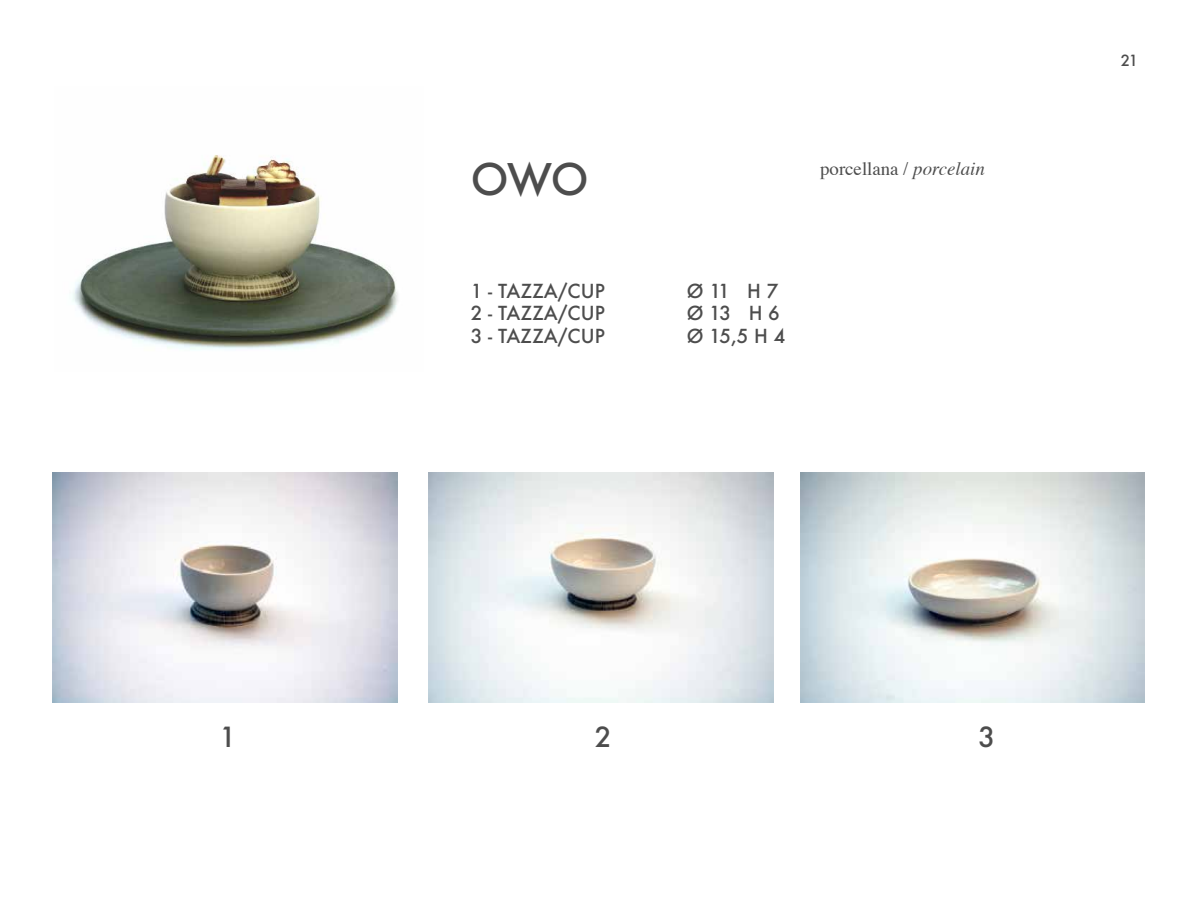
<style>
.page{position:relative;width:1200px;height:900px;background:#fff}
.page>*{position:absolute;margin:0;border:0;box-sizing:border-box;transform-origin:0 0}
.t1{font:500 42.45px "Futura";color:#4d4d4d}
.t2{font:500 27px "Futura";color:#4d4d4d}
.t3{font:500 18.9px "Futura";color:#4d4d4d}
.t4{font:18.9px "Times";color:#4d4d4d}
.t5{font:500 15px "Futura";color:#4d4d4d}
.s1{font-style:italic}
</style>
<div class="page">
<img style="left:53px;top:473px;width:344px;height:229px">
<img style="left:428px;top:473px;width:345px;height:229px">
<img style="left:800px;top:473px;width:345px;height:229px">
<img style="left:72px;top:155px;width:326px;height:195px">
<h1 class="t1" style="left:471px;top:151px;width:119px">OWO</h1>
<p class="t4" style="left:820px;top:160px;width:166px">porcellana / <span class="s1">porcelain</span></p>
<p class="t3" style="left:471px;top:278px;width:136px">1 - TAZZA/CUP</p>
<p class="t3" style="left:687px;top:278px;width:93px">Ø 11 H 7</p>
<p class="t3" style="left:471px;top:300px;width:136px">2 - TAZZA/CUP</p>
<p class="t3" style="left:687px;top:300px;width:95px">Ø 13 H 6</p>
<p class="t3" style="left:471px;top:323px;width:136px">3 - TAZZA/CUP</p>
<p class="t3" style="left:687px;top:323px;width:100px">Ø 15,5 H 4</p>
<p class="t5" style="left:1121px;top:51px;width:19px">21</p>
<h2 class="t2" style="left:219px;top:719px;width:18px">1</h2>
<h2 class="t2" style="left:595px;top:719px;width:18px">2</h2>
<h2 class="t2" style="left:979px;top:719px;width:18px">3</h2>
</div>
